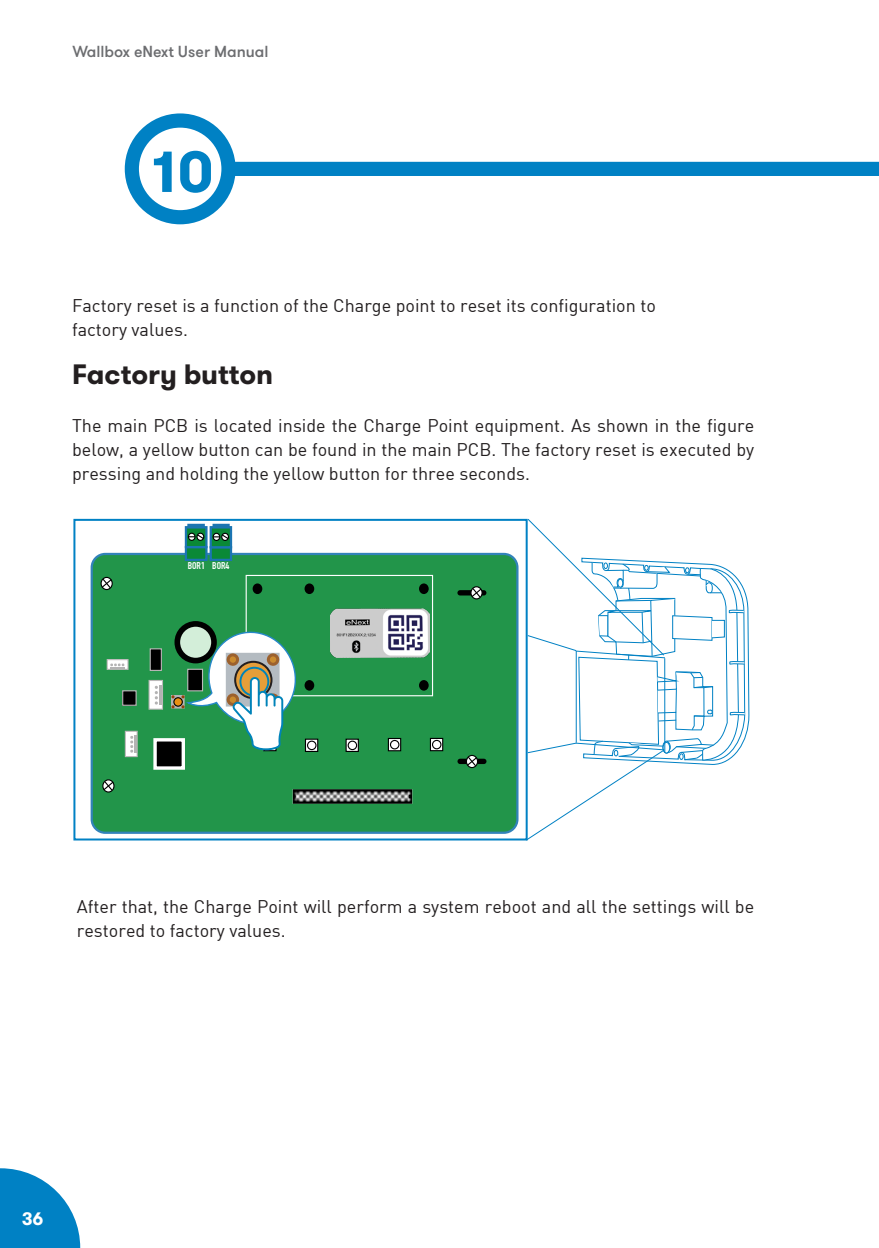
<style>
.page{position:relative;width:879px;height:1248px;background:#fff}
.page>*{position:absolute;margin:0;border:0;box-sizing:border-box;transform-origin:0 0}
.Big_Numerals{font:700 57.6px "GT Walsheim";color:#0081c4}
.t1{font:700 28px "GT Walsheim";color:#231f20}
.t2{font:18px/24px "DIN";color:#231f20}
.t3{font:700 18px "GT Walsheim";color:#fff}
.t4{font:500 16px "GT Walsheim";color:#6c6d70}
.t5{font:700 9.6px "DIN Condensed";color:#fff;scale:1.08 1}
</style>
<div class="page">
<svg style="left:0;top:1168px;width:80px;height:79px"></svg>
<div style="left:125px;top:113px;width:111px;height:111px;border:14px solid #0081c4;border-radius:50%"></div>
<div style="left:227px;top:162px;width:652px;height:14px;background:#0081c4"></div>
<div style="left:92px;top:554px;width:425px;height:278px;background:#22954a;border-radius:14px"></div>
<div style="left:91px;top:553px;width:427px;height:280px;border:2px solid #1b75b2;border-radius:14px"></div>
<div style="left:186px;top:547px;width:20px;height:13px;background:#0a8936"></div>
<div style="left:185px;top:546px;width:22px;height:15px;border:2px solid #1b75b2"></div>
<div style="left:211px;top:547px;width:20px;height:13px;background:#0a8936"></div>
<div style="left:210px;top:546px;width:22px;height:15px;border:2px solid #1b75b2"></div>
<div style="left:186px;top:527px;width:20px;height:20px;background:#0a8936"></div>
<div style="left:185px;top:526px;width:22px;height:22px;border:2px solid #1b75b2"></div>
<div style="left:211px;top:527px;width:20px;height:20px;background:#0a8936"></div>
<div style="left:210px;top:526px;width:22px;height:22px;border:2px solid #1b75b2"></div>
<div style="left:213px;top:532px;width:7px;height:9px;border:1px solid #000;border-radius:50%"></div>
<div style="left:221px;top:532px;width:8px;height:9px;border:1px solid #000;border-radius:50%"></div>
<svg style="left:213px;top:533px;width:17px;height:7px"></svg>
<div style="left:188px;top:532px;width:8px;height:9px;border:1px solid #000;border-radius:50%"></div>
<div style="left:196px;top:532px;width:8px;height:9px;border:1px solid #000;border-radius:50%"></div>
<div style="left:101px;top:576px;width:12px;height:14px;border:1px solid #000;border-radius:50%"></div>
<div style="left:253px;top:583px;width:9px;height:11px;background:#000;border-radius:50%"></div>
<div style="left:419px;top:680px;width:10px;height:10px;background:#000;border-radius:50%"></div>
<div style="left:304px;top:680px;width:10px;height:10px;background:#000;border-radius:50%"></div>
<div style="left:304px;top:583px;width:10px;height:11px;background:#000;border-radius:50%"></div>
<div style="left:419px;top:583px;width:10px;height:11px;background:#000;border-radius:50%"></div>
<svg style="left:188px;top:533px;width:17px;height:7px"></svg>
<div style="left:187px;top:523px;width:18px;height:5px;border:2px solid #1b75b2"></div>
<div style="left:212px;top:523px;width:18px;height:5px;border:2px solid #1b75b2"></div>
<div style="left:174px;top:621px;width:43px;height:42px;border:6px solid #000;border-radius:50%"></div>
<div style="left:155px;top:739px;width:28px;height:29px;background:#000"></div>
<div style="left:153px;top:738px;width:32px;height:31px;border:3px solid #fff"></div>
<div style="left:123px;top:690px;width:13px;height:15px;background:#000"></div>
<div style="left:122px;top:690px;width:15px;height:15px;border:1px solid #bbb9b9"></div>
<div style="left:149px;top:680px;width:13px;height:29px;background:#fff"></div>
<div style="left:148px;top:680px;width:15px;height:29px;border:1px solid #bbb9b9"></div>
<div style="left:150px;top:648px;width:11px;height:22px;background:#000"></div>
<div style="left:150px;top:648px;width:12px;height:23px;border:1px solid #bbb9b9"></div>
<svg style="left:100px;top:577px;width:13px;height:12px"></svg>
<div style="left:102px;top:779px;width:13px;height:13px;border:1px solid #000;border-radius:50%"></div>
<div style="left:457px;top:758px;width:29px;height:6px;background:#000;border-radius:3px"></div>
<svg style="left:102px;top:780px;width:13px;height:11px"></svg>
<div style="left:466px;top:754px;width:12px;height:14px;border:1px solid #000;border-radius:50%"></div>
<svg style="left:466px;top:755px;width:12px;height:12px"></svg>
<img style="left:252px;top:747px;width:201px;height:86px">
<div style="left:263px;top:737px;width:13px;height:14px;border:1px solid #000"></div>
<div style="left:171px;top:695px;width:14px;height:13px;border:1px solid #b3b3b3"></div>
<div style="left:174px;top:697px;width:8px;height:9px;background:#e89013;border-radius:50%"></div>
<div style="left:173px;top:697px;width:10px;height:9px;border:1px solid #000;border-radius:50%"></div>
<svg style="left:307px;top:740px;width:9px;height:10px"></svg>
<div style="left:305px;top:738px;width:13px;height:14px;border:1px solid #000"></div>
<div style="left:307px;top:741px;width:9px;height:8px;background:#fff;border-radius:50%"></div>
<div style="left:307px;top:740px;width:9px;height:10px;border:1px solid #000;border-radius:50%"></div>
<svg style="left:347px;top:740px;width:10px;height:10px"></svg>
<div style="left:345px;top:738px;width:14px;height:14px;border:1px solid #000"></div>
<div style="left:348px;top:741px;width:9px;height:8px;background:#fff;border-radius:50%"></div>
<div style="left:348px;top:740px;width:9px;height:10px;border:1px solid #000;border-radius:50%"></div>
<svg style="left:390px;top:739px;width:9px;height:10px"></svg>
<div style="left:388px;top:737px;width:13px;height:14px;border:1px solid #000"></div>
<svg style="left:390px;top:740px;width:9px;height:8px"></svg>
<div style="left:390px;top:739px;width:9px;height:10px;border:1px solid #000;border-radius:50%"></div>
<svg style="left:432px;top:739px;width:9px;height:10px"></svg>
<div style="left:430px;top:737px;width:13px;height:14px;border:1px solid #000"></div>
<div style="left:432px;top:740px;width:9px;height:8px;background:#fff;border-radius:50%"></div>
<div style="left:432px;top:739px;width:9px;height:10px;border:1px solid #000;border-radius:50%"></div>
<svg style="left:171px;top:695px;width:4px;height:3px"></svg>
<svg style="left:155px;top:685px;width:6px;height:19px"></svg>
<div style="left:107px;top:659px;width:21px;height:10px;background:#fff"></div>
<div style="left:107px;top:659px;width:22px;height:11px;border:1px solid #bbb9b9"></div>
<svg style="left:110px;top:663px;width:14px;height:5px"></svg>
<div style="left:125px;top:731px;width:12px;height:25px;background:#fff"></div>
<div style="left:125px;top:730px;width:13px;height:27px;border:1px solid #bbb9b9"></div>
<svg style="left:130px;top:735px;width:6px;height:17px"></svg>
<svg style="left:171px;top:705px;width:4px;height:3px"></svg>
<div style="left:246px;top:575px;width:187px;height:121px;border:1px solid #fff"></div>
<div style="left:457px;top:590px;width:29px;height:5px;background:#000;border-radius:3px"></div>
<div style="left:470px;top:586px;width:13px;height:13px;border:1px solid #000;border-radius:50%"></div>
<svg style="left:470px;top:587px;width:13px;height:11px"></svg>
<img style="left:331px;top:608px;width:98px;height:49px">
<svg style="left:525px;top:518px;width:224px;height:323px"></svg>
<div style="left:73px;top:519px;width:455px;height:321px;border:2px solid #0081c4"></div>
<svg style="left:181px;top:625px;width:119px;height:125px"></svg>
<div style="left:584px;top:677px;width:46px;height:26px;background:#fff"></div>
<p class="t4" style="left:73px;top:42px;width:198px">Wallbox eNext User Manual</p>
<p class="Big_Numerals" style="left:147px;top:134px;width:68px">10</p>
<p class="t2" style="left:72px;top:293px;width:585px">Factory reset is a function of the Charge point to reset its configuration to factory values.</p>
<p class="t1" style="left:72px;top:356px;width:203px">Factory button</p>
<p class="t2" style="left:72px;top:413px;width:684px;text-align:justify">The main PCB is located inside the Charge Point equipment. As shown in the figure below, a yellow button can be found in the main PCB. The factory reset is executed by pressing and holding the yellow button for three seconds.</p>
<p class="t5" style="left:188px;top:560px;width:40px">BOR1 BOR4</p>
<p class="t2" style="left:77px;top:893px;width:679px">After that, the Charge Point will perform a system reboot and all the settings will be restored to factory values.</p>
<p class="t3" style="left:22px;top:1206px;width:23px">36</p>
</div>
